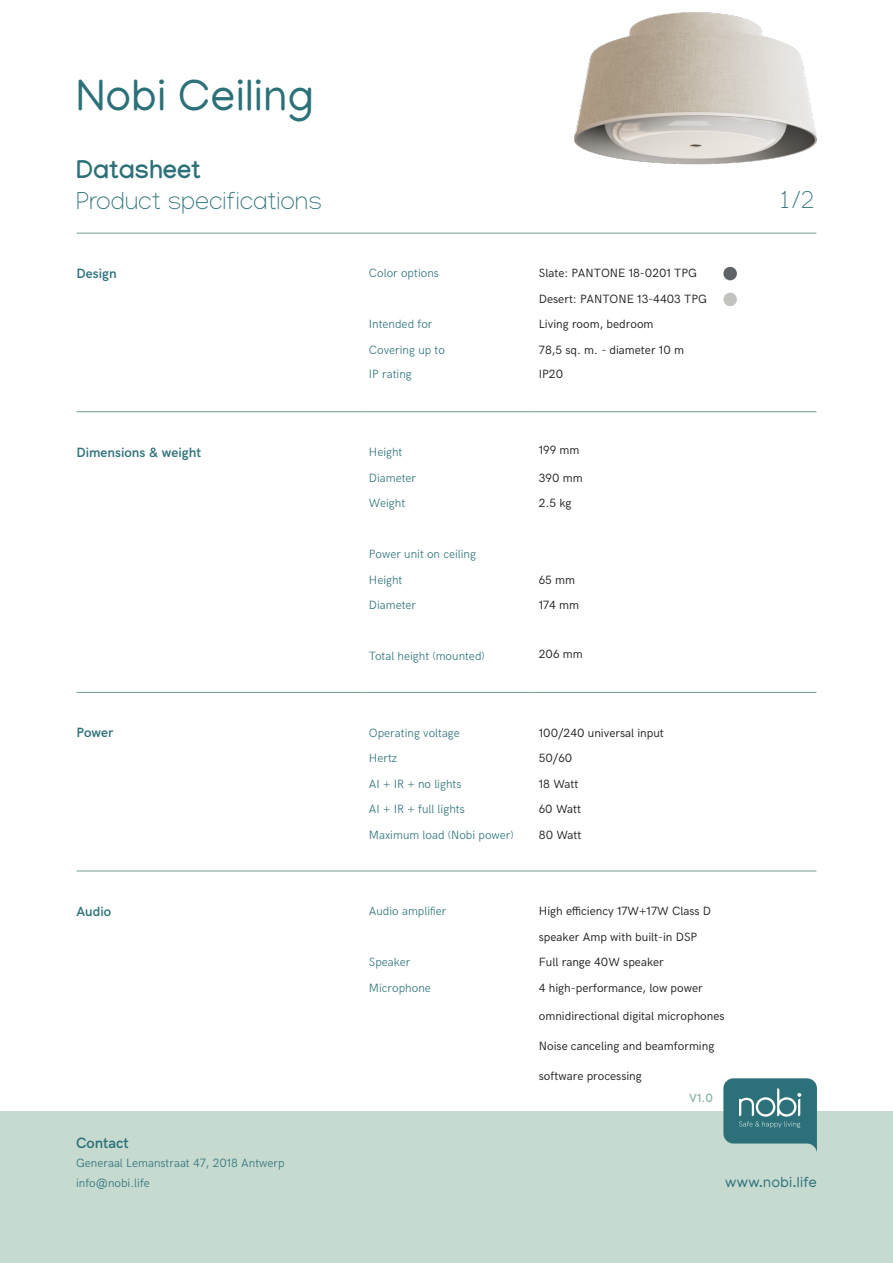
<style>
.page{position:relative;width:893px;height:1263px;background:#fff}
.page>*{position:absolute;margin:0;border:0;box-sizing:border-box;transform-origin:0 0}
.t1{font:45px "Manjari";color:#2c7179}
.t2{font:100 25.5px "Manjari";color:#2c7179}
.t3{font:700 25.5px "Manjari";color:#2c7179}
.t4{font:15px "Manjari";letter-spacing:.015em;color:#2c7179}
.t5{font:600 15px "HK Grotesk";color:#2c7179}
.t6{font:600 13.5px "HK Grotesk";color:#2c7179}
.t7{font:12px "HK Grotesk";color:#231f20}
.t8{font:300 12px "HK Grotesk";color:#2c7179}
.t9{font:600 12px "HK Grotesk";color:#8fb5aa}
</style>
<div class="page">
<hr style="left:77px;top:233px;width:286px;height:1px;background:#719c8f">
<hr style="left:363px;top:233px;width:170px;height:1px;background:#719c8f">
<hr style="left:533px;top:233px;width:283px;height:1px;background:#719c8f">
<hr style="left:77px;top:411px;width:286px;height:1px;background:#719c8f">
<hr style="left:363px;top:411px;width:170px;height:1px;background:#719c8f">
<hr style="left:533px;top:411px;width:283px;height:1px;background:#719c8f">
<hr style="left:77px;top:692px;width:286px;height:1px;background:#719c8f">
<hr style="left:363px;top:692px;width:170px;height:1px;background:#719c8f">
<hr style="left:533px;top:692px;width:283px;height:1px;background:#719c8f">
<hr style="left:77px;top:871px;width:286px;height:1px;background:#719c8f">
<hr style="left:363px;top:871px;width:170px;height:1px;background:#719c8f">
<hr style="left:533px;top:871px;width:283px;height:1px;background:#719c8f">
<div style="left:0;top:1111px;width:893px;height:152px;background:#c6dad0"></div>
<img style="left:574px;top:12px;width:244px;height:153px">
<svg style="left:723px;top:1078px;width:94px;height:74px;background:#4f898e"></svg>
<div style="left:723px;top:267px;width:14px;height:13px;background:#5f6266;border-radius:50%"></div>
<div style="left:723px;top:293px;width:14px;height:13px;background:#c2c2be;border-radius:50%"></div>
<p class="t1" style="left:76px;top:68px;width:239px">Nobi Ceiling</p>
<p class="t3" style="left:76px;top:155px;width:126px">Datasheet</p>
<p class="t2" style="left:76px;top:185px;width:248px">Product specifications</p>
<p class="t2" style="left:777px;top:184px;width:39px">1/2</p>
<p class="t6" style="left:77px;top:263px;width:42px">Design</p>
<p class="t8" style="left:369px;top:264px;width:71px">Color options</p>
<p class="t7" style="left:539px;top:264px;width:160px">Slate: PANTONE 18-0201 TPG</p>
<p class="t7" style="left:539px;top:290px;width:170px">Desert: PANTONE 13-4403 TPG</p>
<p class="t8" style="left:369px;top:315px;width:65px">Intended for</p>
<p class="t7" style="left:539px;top:315px;width:116px">Living room, bedroom</p>
<p class="t8" style="left:369px;top:341px;width:78px">Covering up to</p>
<p class="t7" style="left:539px;top:341px;width:147px">78,5 sq. m. - diameter 10 m</p>
<p class="t8" style="left:369px;top:364px;width:44px">IP rating</p>
<p class="t7" style="left:539px;top:364px;width:26px">IP20</p>
<p class="t6" style="left:77px;top:442px;width:126px">Dimensions &amp; weight</p>
<p class="t8" style="left:369px;top:443px;width:35px">Height</p>
<p class="t7" style="left:539px;top:441px;width:42px">199 mm</p>
<p class="t8" style="left:369px;top:468px;width:49px">Diameter</p>
<p class="t7" style="left:539px;top:468px;width:45px">390 mm</p>
<p class="t8" style="left:369px;top:494px;width:38px">Weight</p>
<p class="t7" style="left:539px;top:494px;width:34px">2.5 kg</p>
<p class="t8" style="left:369px;top:545px;width:109px">Power unit on ceiling</p>
<p class="t8" style="left:369px;top:570px;width:35px">Height</p>
<p class="t7" style="left:539px;top:570px;width:38px">65 mm</p>
<p class="t8" style="left:369px;top:596px;width:49px">Diameter</p>
<p class="t7" style="left:539px;top:596px;width:42px">174 mm</p>
<p class="t8" style="left:369px;top:647px;width:117px">Total height (mounted)</p>
<p class="t7" style="left:539px;top:645px;width:45px">206 mm</p>
<p class="t6" style="left:77px;top:723px;width:38px">Power</p>
<p class="t8" style="left:369px;top:723px;width:93px">Operating voltage</p>
<p class="t7" style="left:539px;top:723px;width:127px">100/240 universal input</p>
<p class="t8" style="left:369px;top:749px;width:30px">Hertz</p>
<p class="t7" style="left:539px;top:749px;width:35px">50/60</p>
<p class="t8" style="left:369px;top:774px;width:94px">AI + IR + no lights</p>
<p class="t7" style="left:539px;top:774px;width:41px">18 Watt</p>
<p class="t8" style="left:369px;top:800px;width:97px">AI + IR + full lights</p>
<p class="t7" style="left:539px;top:800px;width:44px">60 Watt</p>
<p class="t8" style="left:369px;top:825px;width:146px">Maximum load (Nobi power)</p>
<p class="t7" style="left:539px;top:825px;width:44px">80 Watt</p>
<p class="t6" style="left:77px;top:901px;width:36px">Audio</p>
<p class="t8" style="left:369px;top:902px;width:79px">Audio amplifier</p>
<p class="t7" style="left:539px;top:902px;width:174px">High efficiency 17W+17W Class D</p>
<p class="t7" style="left:539px;top:928px;width:160px">speaker Amp with built-in DSP</p>
<p class="t8" style="left:369px;top:953px;width:43px">Speaker</p>
<p class="t7" style="left:539px;top:953px;width:127px">Full range 40W speaker</p>
<p class="t8" style="left:369px;top:979px;width:64px">Microphone</p>
<p class="t7" style="left:539px;top:979px;width:165px">4 high-performance, low power</p>
<p class="t7" style="left:539px;top:1006px;width:187px">omnidirectional digital microphones</p>
<p class="t7" style="left:539px;top:1036px;width:177px">Noise canceling and beamforming</p>
<p class="t7" style="left:539px;top:1066px;width:105px">software processing</p>
<p class="t5" style="left:76px;top:1131px;width:54px">Contact</p>
<p class="t8" style="left:76px;top:1154px;width:210px">Generaal Lemanstraat 47, 2018 Antwerp</p>
<p class="t8" style="left:76px;top:1173px;width:75px">info@nobi.life</p>
<p class="t9" style="left:689px;top:1089px;width:25px">V1.0</p>
<p class="t4" style="left:725px;top:1173px;width:93px">www.nobi.life</p>
</div>
